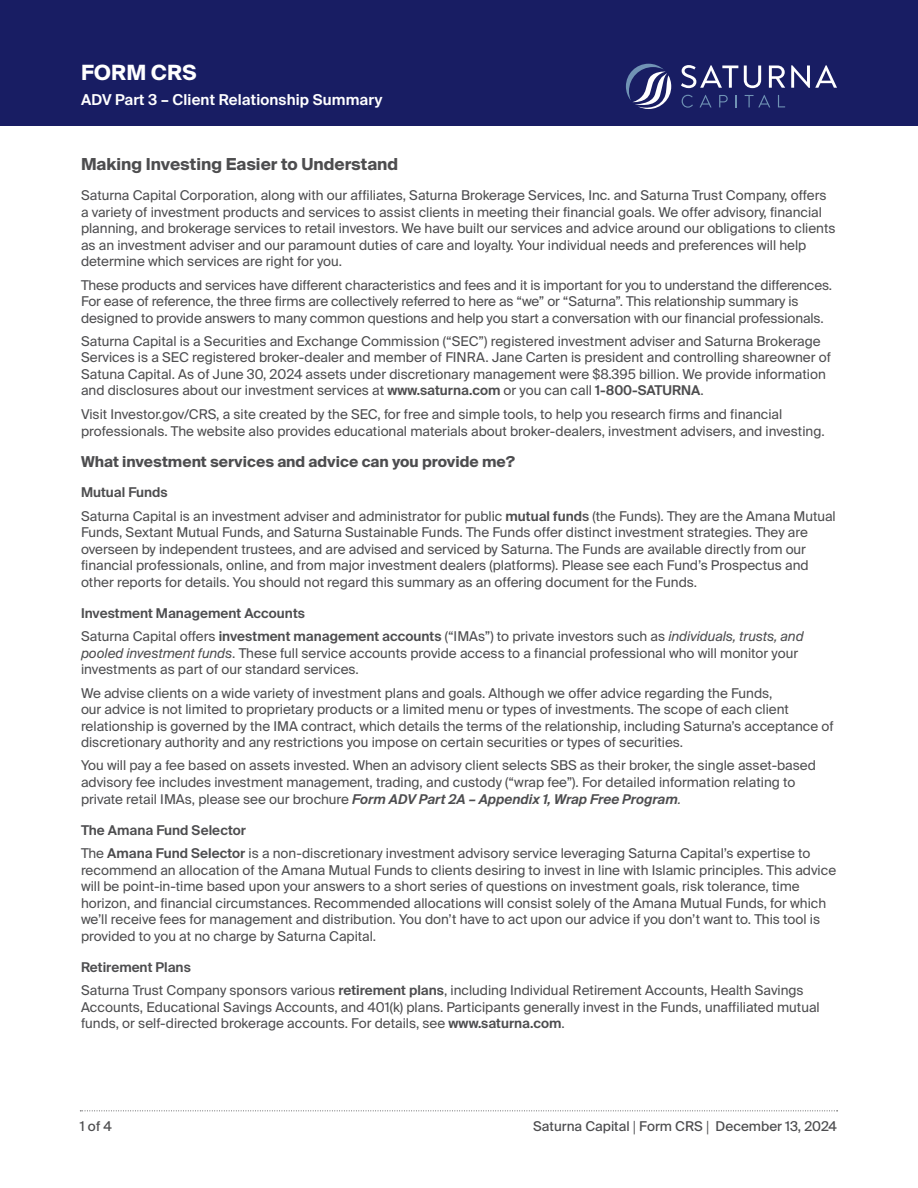
<style>
.page{position:relative;width:918px;height:1188px;background:#fff}
.page>*{position:absolute;margin:0;border:0;box-sizing:border-box;transform-origin:0 0}
.t1{font:700 21px "Suisse Intl";letter-spacing:.01em;color:#fff}
.t2{font:700 16.5px "Suisse Intl";color:#4d4d4f}
.t3{font:700 15px "Suisse Intl";color:#4d4d4f}
.t4{font:600 15px "Suisse Intl";letter-spacing:.01em;color:#fff}
.t5{font:13.5px/16.5px "Suisse Intl";color:#4d4d4f}
.t6{font:600 13.5px/23.2px "Suisse Intl";color:#4d4d4f}
.t7{font:13.5px "Suisse Intl";color:#4d4d4f}
.s1{font-weight:600}
.s2{font-weight:500}
.s3{font-weight:400}
.s4{font-weight:400;font-style:italic}
.s5{font-style:italic}
.s6{font-weight:600;font-style:italic}
.s7{font-family:"Myriad Pro"}
</style>
<div class="page">
<svg style="left:80px;top:1110px;width:758px;height:1px"></svg>
<div style="left:0;top:0;width:918px;height:126px;background:#181d63"></div>
<svg style="left:681px;top:65px;width:57px;height:23px"></svg>
<svg style="left:744px;top:66px;width:17px;height:22px"></svg>
<svg style="left:769px;top:66px;width:16px;height:22px"></svg>
<svg style="left:791px;top:65px;width:46px;height:23px"></svg>
<svg style="left:682px;top:95px;width:11px;height:13px"></svg>
<svg style="left:700px;top:95px;width:12px;height:12px"></svg>
<svg style="left:719px;top:95px;width:9px;height:12px"></svg>
<svg style="left:736px;top:95px;width:1px;height:12px"></svg>
<svg style="left:745px;top:95px;width:25px;height:12px"></svg>
<svg style="left:778px;top:95px;width:7px;height:12px"></svg>
<svg style="left:626px;top:64px;width:45px;height:45px"></svg>
<h1 class="t1" style="left:81px;top:60px;width:117px">FORM CRS</h1>
<p class="t4" style="left:81px;top:91px;width:303px">ADV Part 3 – Client Relationship Summary</p>
<p class="t2" style="left:81px;top:155px;width:319px">Making Investing Easier to Understand</p>
<p class="t5" style="left:81px;top:188px;width:756px">Saturna Capital Corporation, along with our affiliates, Saturna Brokerage Services, Inc. and Saturna Trust Company, offers a variety of investment products and services to assist clients in meeting their financial goals. We offer advisory, financial planning, and brokerage services to retail investors. We have built our services and advice around our obligations to clients as an investment adviser and our paramount duties of care and loyalty. Your individual needs and preferences will help determine which services are right for you.</p>
<p class="t5" style="left:81px;top:277px;width:753px">These products and services have different characteristics and fees and it is important for you to understand the differences.<br>For ease of reference, the three firms are collectively referred to here as “we” or “Saturna”. This relationship summary is designed to provide answers to many common questions and help you start a conversation with our financial professionals.</p>
<p class="t5" style="left:81px;top:333px;width:752px">Saturna Capital is a Securities and Exchange Commission (“SEC”) registered investment adviser and Saturna Brokerage Services is a SEC registered broker-dealer and member of FINRA. Jane Carten is president and controlling shareowner of Satuna Capital. As of June 30, 2024 assets under discretionary management were $8.395 billion. We provide information and disclosures about our investment services at <span class="s1">www.saturna.com</span> or you can call <span class="s1">1-800-SATURNA</span>.</p>
<p class="t5" style="left:81px;top:405px;width:745px;line-height:17.2px">Visit Investor.gov/CRS, a site created by the SEC, for free and simple tools, to help you research firms and financial professionals. The website also provides educational materials about broker-dealers, investment advisers, and investing.</p>
<p class="t3" style="left:81px;top:453px;width:436px">What investment services and advice can you provide me?</p>
<p class="t5" style="left:81px;top:481px;width:756px;line-height:23.2px"><span class="s1">Mutual Funds<br></span>Saturna Capital is an investment adviser and administrator for public <span class="s1">mutual fund</span><span class="s2">s</span> (the Funds). They are the Amana Mutual</p>
<p class="t5" style="left:81px;top:524px;width:729px">Funds, Sextant Mutual Funds, and Saturna Sustainable Funds. The Funds offer distinct investment strategies. They are overseen by independent trustees, and are advised and serviced by Saturna. The Funds are available directly from our financial professionals, online, and from major investment dealers (platforms). Please see each Fund’s Prospectus and other reports for details. You should not regard this summary as an offering document for the Funds.</p>
<p class="t6" style="left:81px;top:602px;width:724px">Investment Management Accounts<br><span class="s3">Saturna Capital offers</span> investment management accounts <span class="s3">(“IMAs”) to private investors such as</span> <span class="s4">individuals, trusts, and</span></p>
<p class="t5" style="left:81px;top:645px;width:719px"><span class="s5">pooled investment funds</span>. These full service accounts provide access to a financial professional who will monitor your investments as part of our standard services.</p>
<p class="t5" style="left:81px;top:685px;width:754px">We advise clients on a wide variety of investment plans and goals. Although we offer advice regarding the Funds,<br>our advice is not limited to proprietary products or a limited menu or types of investments. The scope of each client relationship is governed by the IMA contract, which details the terms of the relationship, including Saturna’s acceptance of discretionary authority and any restrictions you impose on certain securities or types of securities.</p>
<p class="t5" style="left:81px;top:757px;width:736px">You will pay a fee based on assets invested. When an advisory client selects SBS as their broker, the single asset-based advisory fee includes investment management, trading, and custody (“wrap fee”). For detailed information relating to private retail IMAs, please see our brochure <span class="s6">Form ADV Part 2A – Appendix 1, Wrap Free Program</span><span class="s5">.</span></p>
<p class="t5" style="left:81px;top:819px;width:731px;line-height:23.2px"><span class="s1">The Amana Fund Selector<br></span>The <span class="s1">Amana Fund Selector</span> is a non-discretionary investment advisory service leveraging Saturna Capital’s expertise to</p>
<p class="t5" style="left:81px;top:862px;width:757px">recommend an allocation of the Amana Mutual Funds to clients desiring to invest in line with Islamic principles. This advice will be point-in-time based upon your answers to a short series of questions on investment goals, risk tolerance, time horizon, and financial circumstances. Recommended allocations will consist solely of the Amana Mutual Funds, for which we’ll receive fees for management and distribution. You don’t have to act upon our advice if you don’t want to. This tool is provided to you at no charge by Saturna Capital.</p>
<p class="t5" style="left:81px;top:956px;width:724px;line-height:23.2px"><span class="s1">Retirement Plans<br></span>Saturna Trust Company sponsors various <span class="s1">retirement plans</span>, including Individual Retirement Accounts, Health Savings</p>
<p class="t5" style="left:81px;top:999px;width:740px">Accounts, Educational Savings Accounts, and 401(k) plans. Participants generally invest in the Funds, unaffiliated mutual funds, or self-directed brokerage accounts. For details, see <span class="s1">www.saturna.com</span>.</p>
<p class="t7" style="left:80px;top:1119px;width:34px">1 of 4</p>
<p class="t7" style="left:533px;top:1119px;width:305px">Saturna Capital <span class="s7">|</span> Form CRS <span class="s7">|</span> December 13, 2024</p>
</div>
